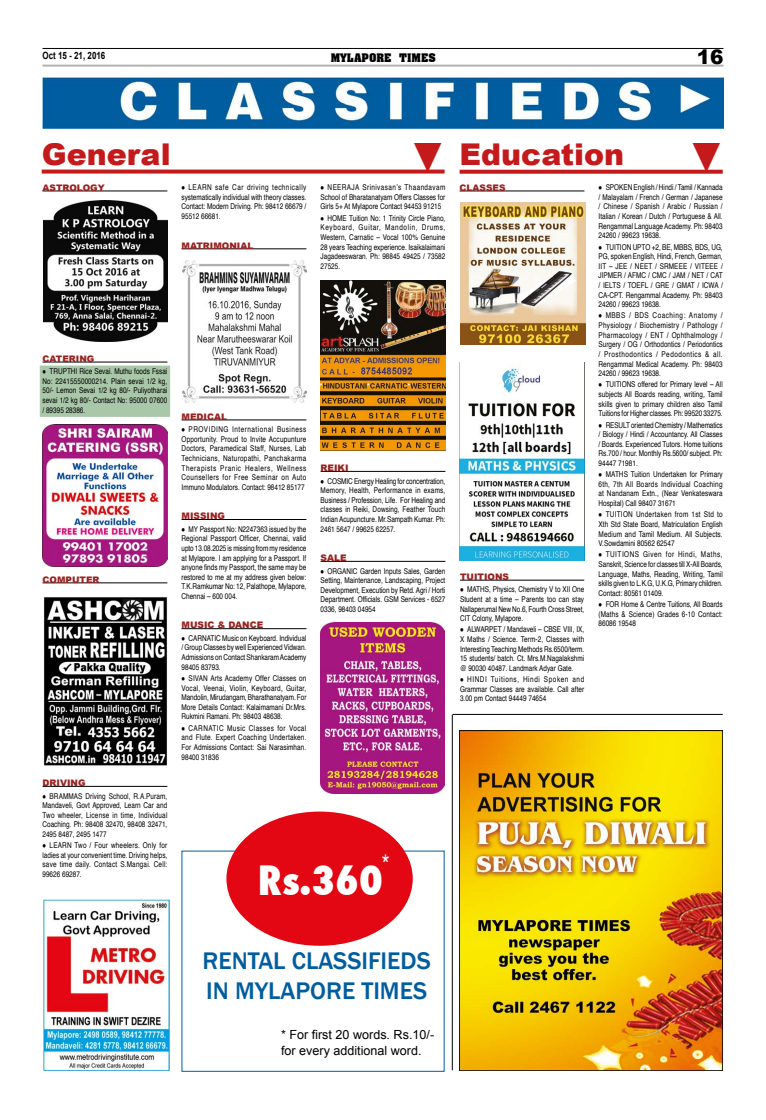
<style>
.page{position:relative;width:766px;height:1120px;background:#fff}
.page>*{position:absolute;margin:0;border:0;box-sizing:border-box;transform-origin:0 0}
.t1{font:800 condensed 39.5px "Futura";color:#fff}
.t2{font:900 30px "Arial";color:#c51a1b}
.t3{font:27.3px "Helvetica";color:#fff;scale:.8 1}
.t4{font:500 24.7px/29.6px "Franklin Gothic";color:#005d9f}
.t5{font:900 20px "Arial";color:#000}
.t6{font:12.6px/15.1px "Arial";color:#000}
.t7{font:700 11.5px "Aachen BT";color:#000}
.t8{font:700 10px "Arial";color:#000;scale:.8 1}
.t9{font:900 9px "Arial";color:#98221f}
.t10{font:8px/9.6px "Helvetica";color:#000;text-align:justify;scale:.8 1}
.t11{font:8px "Helvetica";letter-spacing:.07em;color:#000;scale:.8 1}
</style>
<div class="page">
<hr style="left:42px;top:65px;width:681px;height:2px;background:#b3b2b2">
<hr style="left:42px;top:48px;width:681px;height:1px;background:#000">
<div style="left:40px;top:365px;width:130px;height:52px;background:#a9c7a9;border:1px solid #a9c7a9"></div>
<svg style="left:42px;top:170px;width:402px;height:4px;fill:#c51a1b"></svg>
<hr style="left:451px;top:714px;width:1px;height:356px;background:#000">
<img style="left:459px;top:731px;width:263px;height:340px">
<img style="left:42px;top:77px;width:681px;height:51px">
<hr style="left:42px;top:191px;width:125px;height:1px;background:#000">
<hr style="left:42px;top:362px;width:125px;height:1px;background:#000">
<hr style="left:42px;top:582px;width:125px;height:1px;background:#000">
<hr style="left:42px;top:786px;width:125px;height:1px;background:#000">
<svg style="left:459px;top:170px;width:263px;height:4px"></svg>
<hr style="left:459px;top:191px;width:125px;height:1px;background:#000">
<hr style="left:181px;top:249px;width:125px;height:1px;background:#000">
<hr style="left:181px;top:420px;width:125px;height:1px;background:#000">
<hr style="left:181px;top:519px;width:125px;height:1px;background:#000">
<hr style="left:181px;top:628px;width:125px;height:1px;background:#000">
<hr style="left:460px;top:580px;width:124px;height:1px;background:#000">
<hr style="left:320px;top:471px;width:125px;height:1px;background:#000">
<hr style="left:320px;top:561px;width:125px;height:1px;background:#000">
<hr style="left:452px;top:714px;width:270px;height:1px;background:#000">
<img style="left:459px;top:362px;width:125px;height:198px">
<img style="left:460px;top:202px;width:125px;height:142px">
<img style="left:43px;top:200px;width:125px;height:142px">
<img style="left:43px;top:424px;width:124px;height:143px">
<img style="left:182px;top:260px;width:125px;height:142px">
<img style="left:320px;top:280px;width:125px;height:171px">
<img style="left:320px;top:623px;width:125px;height:170px">
<img style="left:44px;top:899px;width:126px;height:171px">
<img style="left:44px;top:597px;width:124px;height:169px">
<div style="left:228px;top:813px;width:183px;height:131px;background:#e30613;border-radius:50%"></div>
<div style="left:226px;top:811px;width:186px;height:135px;border:4px solid #e30613;border-radius:50%"></div>
<svg style="left:414px;top:169px;width:27px;height:4px"></svg>
<svg style="left:692px;top:169px;width:28px;height:4px"></svg>
<p class="t8" style="left:43px;top:49px;width:80px">Oct 15 - 21, 2016</p>
<h3 class="t7" style="left:330px;top:50px;width:107px">MYLAPORE TIMES</h3>
<h3 class="t5" style="left:696px;top:42px;width:28px">16</h3>
<h2 class="t2" style="left:42px;top:133px;width:130px">General</h2>
<p class="t9" style="left:42px;top:181px;width:64px">ASTROLOGY</p>
<p class="t9" style="left:42px;top:352px;width:53px">CATERING</p>
<p class="t10" style="left:42px;top:367px;width:157px">●● TRUPTHI Rice Sevai. Muthu foods Fssai No: 22415550000214. Plain sevai 1/2 kg, 50/- Lemon Sevai 1/2 kg 80/- Puliyotharai sevai 1/2 kg 80/- Contact No: 95000 07600 / 89395 28386.</p>
<p class="t9" style="left:42px;top:573px;width:58px">COMPUTER</p>
<p class="t9" style="left:42px;top:776px;width:45px">DRIVING</p>
<p class="t10" style="left:42px;top:791px;width:157px">●● BRAMMAS Driving School, R.A.Puram, Mandaveli, Govt Approved, Learn Car and Two wheeler, License in time, Individual Coaching. Ph: 98408 32470, 98408 32471, 2495 8487, 2495 1477</p>
<p class="t10" style="left:42px;top:841px;width:157px">●● LEARN Two / Four wheelers. Only for ladies at your convenient time. Driving helps, save time daily. Contact S.Mangai. Cell:<br>99626 69287.</p>
<h2 class="t2" style="left:459px;top:133px;width:166px">Education</h2>
<p class="t11" style="left:181px;top:181px;width:157px">●● LEARN safe Car driving technically</p>
<p class="t9" style="left:459px;top:181px;width:47px">CLASSES</p>
<p class="t10" style="left:181px;top:192px;width:157px">systematically individual with theory classes.<br>Contact: Modern Driving. Ph: 98412 66679 / 95512 66681.</p>
<p class="t9" style="left:181px;top:239px;width:73px">MATRIMONIAL</p>
<p class="t10" style="left:320px;top:183px;width:157px">●● NEERAJA Srinivasan’s Thaandavam School of Bharatanatyam Offers Classes for Girls 5+ At Mylapore Contact 94453 91215</p>
<p class="t10" style="left:320px;top:213px;width:157px">●● HOME Tuition No: 1 Trinity Circle Piano, Keyboard, Guitar, Mandolin, Drums, Western, Carnatic – Vocal 100% Genuine 28 years Teaching experience. Isaikalaimani Jagadeeswaran. Ph: 98845 49425 / 73582<br>27525.</p>
<p class="t9" style="left:181px;top:410px;width:47px">MEDICAL</p>
<p class="t10" style="left:181px;top:425px;width:157px">●● PROVIDING International Business Opportunity. Proud to Invite Accupunture Doctors, Paramedical Staff, Nurses, Lab Technicians, Naturopathi, Panchakarma Therapists Pranic Healers, Wellness Counsellers for Free Seminar on Auto Immuno Modulators. Contact: 98412 85177</p>
<p class="t9" style="left:181px;top:509px;width:45px">MISSING</p>
<p class="t10" style="left:181px;top:524px;width:158px">●● MY Passport No: N2247363 issued by the Regional Passport Officer, Chennai, valid upto 13.08.2025 is missing from my residence at Mylapore. I am applying for a Passport. If anyone finds my Passport, the same may be restored to me at my address given below:<br>T.K.Ramkumar No: 12, Palathope, Mylapore, Chennai – 600 004.</p>
<p class="t9" style="left:181px;top:619px;width:83px">MUSIC &amp; DANCE</p>
<p class="t10" style="left:181px;top:633px;width:158px">●● CARNATIC Music on Keyboard. Individual / Group Classes by well Experienced Vidwan.<br>Admissions on Contact Shankaram Academy 98405 83793.</p>
<p class="t10" style="left:181px;top:673px;width:158px">●● SIVAN Arts Academy Offer Classes on Vocal, Veenai, Violin, Keyboard, Guitar, Mandolin, Mirudangam, Bharathanatyam. For More Details Contact: Kalaimamani Dr.Mrs.<br>Rukmini Ramani. Ph: 98403 48638.</p>
<p class="t10" style="left:181px;top:723px;width:158px">●● CARNATIC Music Classes for Vocal and Flute. Expert Coaching Undertaken.<br>For Admissions Contact: Sai Narasimhan.<br>98400 31836</p>
<p class="t9" style="left:320px;top:461px;width:29px">REIKI</p>
<p class="t10" style="left:320px;top:476px;width:157px">●● COSMIC Energy Healing for concentration, Memory, Health, Performance in exams, Business / Profession, Life. For Healing and classes in Reiki, Dowsing, Feather Touch Indian Acupuncture. Mr.Sampath Kumar. Ph:<br>2461 5647 / 99625 62257.</p>
<p class="t9" style="left:320px;top:551px;width:28px">SALE</p>
<p class="t10" style="left:320px;top:566px;width:157px">●● ORGANIC Garden Inputs Sales, Garden Setting, Maintenance, Landscaping, Project Development, Execution by Retd. Agri / Horti Department. Officials. GSM Services - 6527<br>0336, 98403 04954</p>
<p class="t9" style="left:460px;top:570px;width:50px">TUITIONS</p>
<p class="t10" style="left:460px;top:585px;width:157px">●● MATHS, Physics, Chemistry V to XII One Student at a time – Parents too can stay Nallaperumal New No.6, Fourth Cross Street, CIT Colony, Mylapore.</p>
<p class="t10" style="left:460px;top:625px;width:157px">●● ALWARPET / Mandaveli – CBSE VIII, IX, X Maths / Science. Term-2, Classes with Interesting Teaching Methods Rs.6500/term.<br>15 students/ batch. Ct. Mrs.M.Nagalakshmi @ 90030 40487. Landmark Adyar Gate.</p>
<p class="t10" style="left:460px;top:675px;width:157px">●● HINDI Tuitions, Hindi Spoken and Grammar Classes are available. Call after 3.00 pm Contact 94449 74654</p>
<p class="t10" style="left:598px;top:183px;width:157px">●● SPOKEN English / Hindi / Tamil / Kannada / Malayalam / French / German / Japanese / Chinese / Spanish / Arabic / Russian / Italian / Korean / Dutch / Portuguese &amp; All.<br>Rengammal Language Academy. Ph: 98403<br>24260 / 99623 19638.</p>
<p class="t10" style="left:598px;top:242px;width:157px">●● TUITION UPTO +2, BE, MBBS, BDS, UG, PG, spoken English, Hindi, French, German, IIT – JEE / NEET / SRMEEE / VITEEE / JIPMER / AFMC / CMC / JAM / NET / CAT / IELTS / TOEFL / GRE / GMAT / ICWA / CA-CPT. Rengammal Academy. Ph: 98403<br>24260 / 99623 19638.</p>
<p class="t10" style="left:598px;top:311px;width:157px">●● MBBS / BDS Coaching: Anatomy / Physiology / Biochemistry / Pathology / Pharmacology / ENT / Ophthalmology / Surgery / OG / Orthodontics / Periodontics / Prosthodontics / Pedodontics &amp; all.<br>Rengammal Medical Academy. Ph: 98403<br>24260 / 99623 19638.</p>
<p class="t10" style="left:598px;top:380px;width:157px">●● TUITIONS offered for Primary level – All subjects All Boards reading, writing, Tamil skills given to primary children also Tamil Tuitions for Higher classes. Ph: 99520 33275.</p>
<p class="t10" style="left:598px;top:420px;width:157px">●● RESULT oriented Chemistry / Mathematics / Biology / Hindi / Accountancy. All Classes / Boards. Experienced Tutors. Home tuitions Rs.700 / hour. Monthly Rs.5600/ subject. Ph:<br>94447 71981.</p>
<p class="t10" style="left:598px;top:470px;width:157px">●● MATHS Tuition Undertaken for Primary 6th, 7th All Boards Individual Coaching at Nandanam Extn., (Near Venkateswara Hospital) Call 98407 31671</p>
<p class="t10" style="left:598px;top:510px;width:157px">●● TUITION Undertaken from 1st Std to Xth Std State Board, Matriculation English Medium and Tamil Medium. All Subjects.<br>V.Sowdamini 80562 62547</p>
<p class="t10" style="left:598px;top:550px;width:157px">●● TUITIONS Given for Hindi, Maths, Sanskrit, Science for classes till X-All Boards, Language, Maths, Reading, Writing, Tamil skills given to L.K.G, U.K.G, Primary children.<br>Contact: 80561 01409.</p>
<p class="t10" style="left:598px;top:600px;width:157px">●● FOR Home &amp; Centre Tuitions, All Boards (Maths &amp; Science) Grades 6-10 Contact:<br>86086 19548</p>
<h3 class="t3" style="left:375px;top:843px;width:20px">●● *</h3>
<h1 class="t1" style="left:258px;top:853px;width:126px">Rs.360</h1>
<h3 class="t4" style="left:202px;top:946px;width:230px">RENTAL CLASSIFIEDS<br>IN MYLAPORE TIMES</h3>
<h3 class="t6" style="left:281px;top:1027px;width:155px">* For first 20 words. Rs.10/- for every additional word.</h3>
</div>
